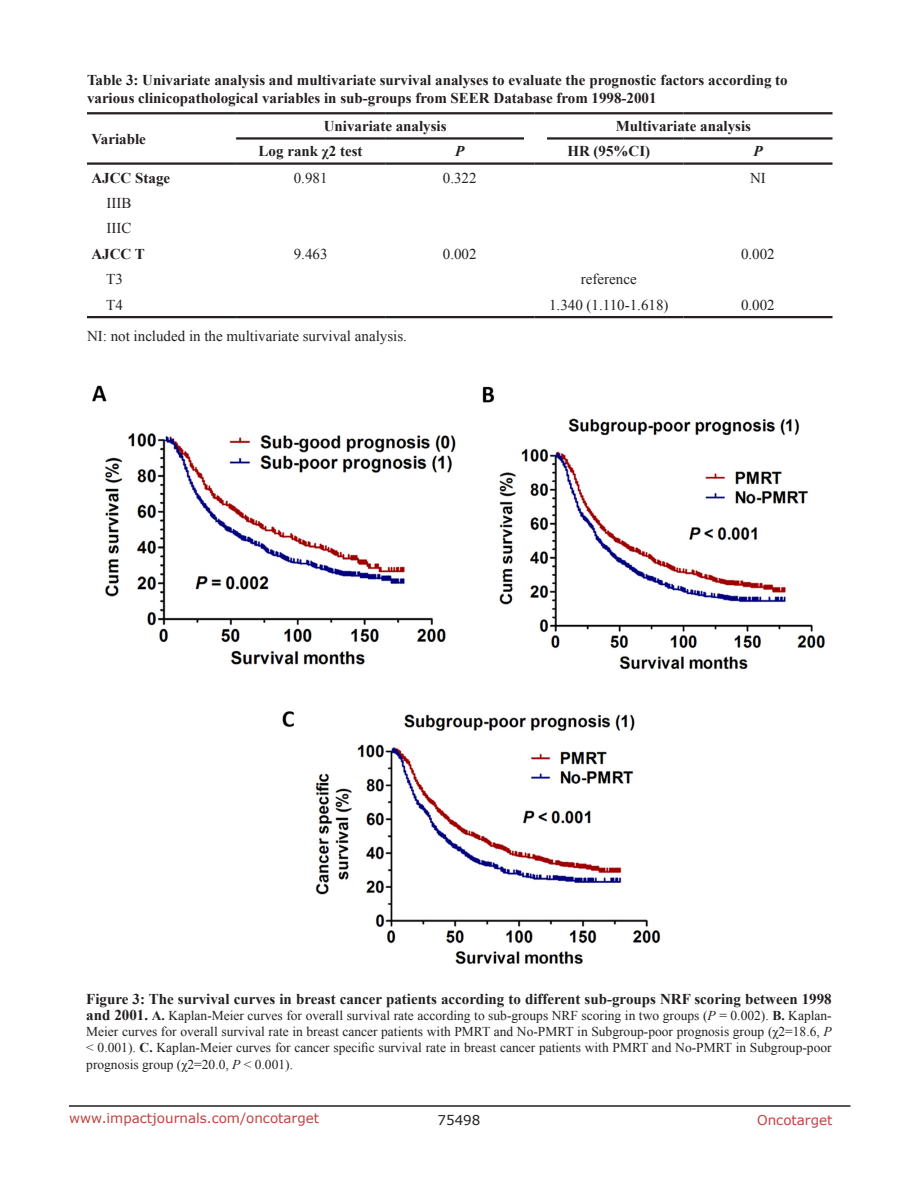
<style>
.page{position:relative;width:918px;height:1188px;background:#fff}
.page>*{position:absolute;margin:0;border:0;box-sizing:border-box;transform-origin:0 0}
.Table_head{font:700 15px/18px "Times New Roman";color:#231f20}
.figuretext{font:700 15px "Times New Roman";color:#231f20}
.Table_head_centre{font:700 15px "Times New Roman";color:#231f20}
.TableText1{font:15px "Times New Roman";color:#231f20}
.TableText1_Center{font:15px "Times New Roman";color:#231f20}
.TableText1-2{font:700 15px "Times New Roman";color:#231f20}
.Table_head_centre-2{font:italic 700 15px "Times New Roman";color:#231f20}
.figuretext-2{font:13.5px/16.2px "Times New Roman";color:#231f20;text-align:justify}
.t1{font:13.5px "Verdana";color:#c24141}
.t2{font:13.5px "Verdana";color:#231f20}
.s1{font-weight:700;font-size:15px}
.s2{font-weight:700}
.s3{font-style:italic}
</style>
<div class="page">
<hr style="left:69px;top:1105px;width:781px;height:2px;background:#231f20">
<img style="left:92px;top:385px;width:733px;height:580px">
<svg style="left:87px;top:114px;width:745px;height:1px"></svg>
<hr style="left:87px;top:112px;width:149px;height:2px;background:#231f20">
<hr style="left:236px;top:112px;width:149px;height:2px;background:#231f20">
<hr style="left:385px;top:112px;width:149px;height:2px;background:#231f20">
<hr style="left:534px;top:112px;width:149px;height:2px;background:#231f20">
<hr style="left:683px;top:112px;width:150px;height:2px;background:#231f20">
<hr style="left:236px;top:137px;width:149px;height:3px;background:#231f20">
<hr style="left:385px;top:137px;width:149px;height:3px;background:#231f20">
<hr style="left:534px;top:137px;width:149px;height:3px;background:#231f20">
<hr style="left:683px;top:137px;width:150px;height:3px;background:#231f20">
<hr style="left:87px;top:162px;width:149px;height:3px;background:#231f20">
<hr style="left:236px;top:162px;width:149px;height:3px;background:#231f20">
<hr style="left:385px;top:162px;width:149px;height:3px;background:#231f20">
<hr style="left:534px;top:162px;width:149px;height:3px;background:#231f20">
<hr style="left:683px;top:162px;width:150px;height:3px;background:#231f20">
<hr style="left:87px;top:316px;width:149px;height:2px;background:#231f20">
<hr style="left:236px;top:316px;width:149px;height:2px;background:#231f20">
<hr style="left:385px;top:316px;width:149px;height:2px;background:#231f20">
<hr style="left:534px;top:316px;width:149px;height:2px;background:#231f20">
<hr style="left:683px;top:316px;width:150px;height:2px;background:#231f20">
<div style="left:524px;top:126px;width:23px;height:22px;background:#fff"></div>
<p class="Table_head" style="left:87px;top:71px;width:702px">Table 3: Univariate analysis and multivariate survival analyses to evaluate the prognostic factors according to various clinicopathological variables in sub-groups from SEER Database from 1998-2001</p>
<p class="Table_head" style="left:92px;top:129px;width:56px">Variable</p>
<p class="Table_head_centre" style="left:324px;top:116px;width:124px">Univariate analysis</p>
<p class="Table_head_centre" style="left:616px;top:116px;width:137px">Multivariate analysis</p>
<p class="Table_head_centre" style="left:259px;top:141px;width:106px">Log rank χ2 test</p>
<p class="Table_head_centre-2" style="left:455px;top:141px;width:11px">P</p>
<p class="Table_head_centre" style="left:567px;top:141px;width:84px">HR (95%CI)</p>
<p class="Table_head_centre-2" style="left:753px;top:141px;width:11px">P</p>
<p class="TableText1-2" style="left:92px;top:167px;width:80px">AJCC Stage</p>
<p class="TableText1_Center" style="left:294px;top:168px;width:35px">0.981</p>
<p class="TableText1_Center" style="left:443px;top:168px;width:35px">0.322</p>
<p class="TableText1_Center" style="left:750px;top:168px;width:17px">NI</p>
<p class="TableText1" style="left:106px;top:193px;width:26px">IIIB</p>
<p class="TableText1" style="left:106px;top:218px;width:26px">IIIC</p>
<p class="TableText1-2" style="left:92px;top:243px;width:55px">AJCC T</p>
<p class="TableText1_Center" style="left:294px;top:244px;width:35px">9.463</p>
<p class="TableText1_Center" style="left:443px;top:244px;width:35px">0.002</p>
<p class="TableText1_Center" style="left:741px;top:244px;width:35px">0.002</p>
<p class="TableText1" style="left:106px;top:269px;width:18px">T3</p>
<p class="TableText1_Center" style="left:581px;top:269px;width:57px">reference</p>
<p class="TableText1" style="left:106px;top:295px;width:18px">T4</p>
<p class="TableText1_Center" style="left:549px;top:295px;width:121px">1.340 (1.110-1.618)</p>
<p class="TableText1_Center" style="left:741px;top:295px;width:35px">0.002</p>
<p class="TableText1" style="left:87px;top:326px;width:321px">NI: not included in the multivariate survival analysis.</p>
<p class="figuretext" style="left:86px;top:988px;width:747px">Figure 3: The survival curves in breast cancer patients according to different sub-groups NRF scoring between 1998</p>
<p class="figuretext-2" style="left:86px;top:1007px;width:747px"><span class="s1">and 2001.</span> <span class="s2">A.</span> Kaplan-Meier curves for overall survival rate according to sub-groups NRF scoring in two groups (<span class="s3">P</span> = 0.002). <span class="s2">B.</span> Kaplan-Meier curves for overall survival rate in breast cancer patients with PMRT and No-PMRT in Subgroup-poor prognosis group (χ2=18.6, <span class="s3">P </span>&lt; 0.001). <span class="s2">C.</span> Kaplan-Meier curves for cancer specific survival rate in breast cancer patients with PMRT and No-PMRT in Subgroup-poor prognosis group (χ2=20.0, <span class="s3">P</span> &lt; 0.001).</p>
<p class="t1" style="left:69px;top:1109px;width:252px">www.impactjournals.com/oncotarget</p>
<p class="t2" style="left:438px;top:1111px;width:44px">75498</p>
<p class="t1" style="left:757px;top:1111px;width:77px">Oncotarget</p>
</div>
